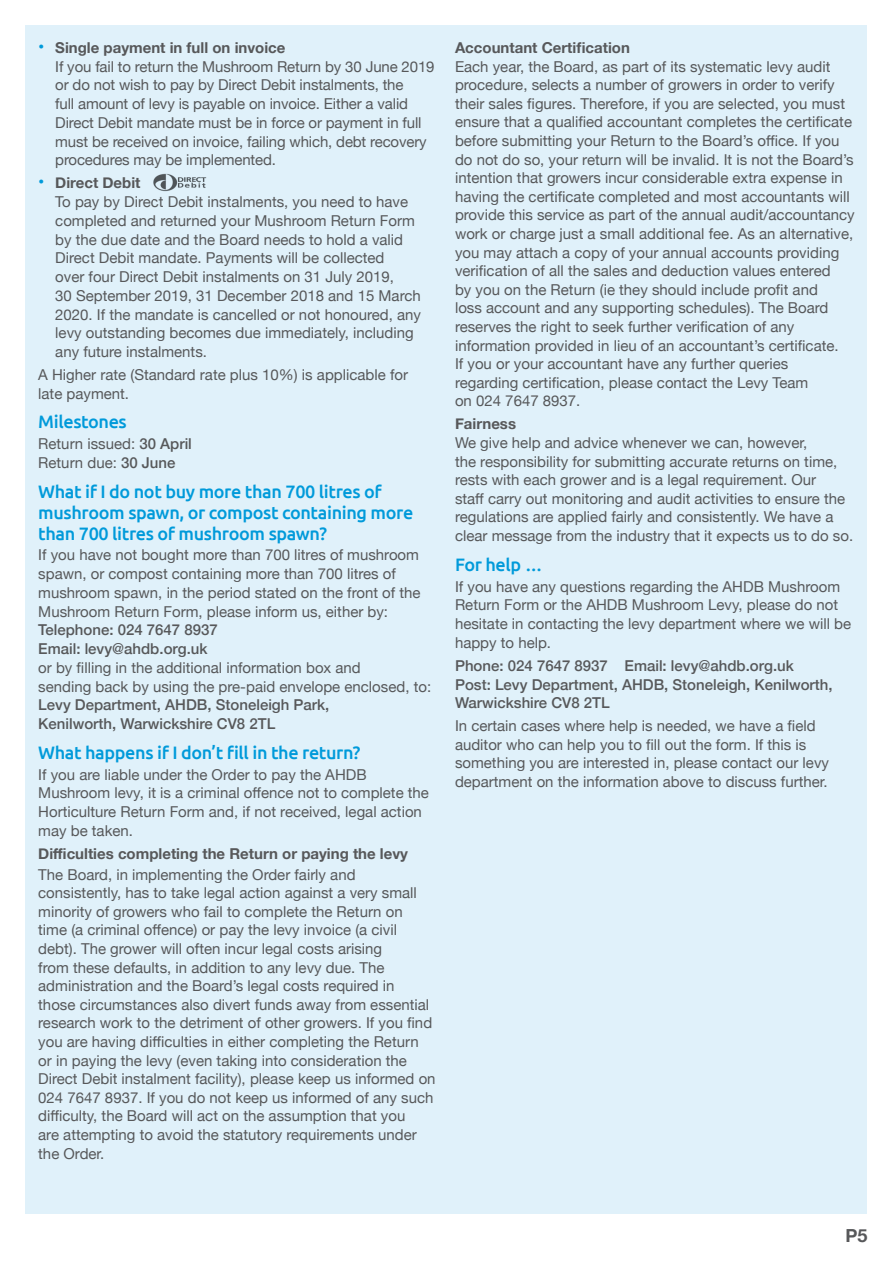
<style>
.page{position:relative;width:893px;height:1263px;background:#fff}
.page>*{position:absolute;margin:0;border:0;box-sizing:border-box;transform-origin:0 0}
.t1{font:500 18px/21px "Ubuntu";letter-spacing:-.02em;color:#009ada}
.t2{font:700 18px "Helvetica Neue";color:#57585a}
.t3{font:15px/18.6px "Helvetica Neue";color:#57585a}
.t4{font:500 15px/18.8px "Helvetica Neue";color:#57585a}
.t5{font:700 15px "Helvetica Neue";color:#57585a}
.s1{font-weight:700;font-size:18px;color:#009ada}
.s2{font-weight:700}
.s3{font-weight:500}
</style>
<div class="page">
<div style="left:26px;top:26px;width:841px;height:1188px;background:#e0f1fa"></div>
<img style="left:153px;top:173px;width:54px;height:19px">
<p class="t3" style="left:55px;top:39px;width:381px;text-indent:-17px"><span class="s1">•</span> <span class="s2">Single payment in full on invoice<br></span>If you fail to return the Mushroom Return by 30 June 2019 or do not wish to pay by Direct Debit instalments, the<br>full amount of levy is payable on invoice. Either a valid Direct Debit mandate must be in force or payment in full must be received on invoice, failing which, debt recovery procedures may be implemented.</p>
<p class="t3" style="left:55px;top:175px;width:367px;text-indent:-17px"><span class="s1">•</span> <span class="s2">Direct Debit<br></span>To pay by Direct Debit instalments, you need to have completed and returned your Mushroom Return Form by the due date and the Board needs to hold a valid Direct Debit mandate. Payments will be collected<br>over four Direct Debit instalments on 31 July 2019,<br>30 September 2019, 31 December 2018 and 15 March 2020. If the mandate is cancelled or not honoured, any levy outstanding becomes due immediately, including any future instalments.</p>
<p class="t3" style="left:38px;top:366px;width:371px">A Higher rate (Standard rate plus 10%) is applicable for late payment.</p>
<p class="t1" style="left:38px;top:411px;width:90px">Milestones</p>
<p class="t3" style="left:38px;top:435px;width:155px">Return issued: <span class="s3">30 April<br></span>Return due: <span class="s3">30 June</span></p>
<p class="t1" style="left:38px;top:480px;width:377px">What if I do not buy more than 700 litres of mushroom spawn, or compost containing more than 700 litres of mushroom spawn?</p>
<p class="t3" style="left:38px;top:547px;width:384px">If you have not bought more than 700 litres of mushroom spawn, or compost containing more than 700 litres of mushroom spawn, in the period stated on the front of the Mushroom Return Form, please inform us, either by:</p>
<p class="t4" style="left:38px;top:619px;width:181px">Telephone: 024 7647 8937<br>Email: levy@ahdb.org.uk</p>
<p class="t3" style="left:38px;top:659px;width:394px">or by filling in the additional information box and<br>sending back by using the pre-paid envelope enclosed, to:</p>
<p class="t4" style="left:38px;top:694px;width:293px">Levy Department, AHDB, Stoneleigh Park,<br>Kenilworth, Warwickshire CV8 2TL</p>
<p class="t1" style="left:38px;top:741px;width:324px">What happens if I don’t fill in the return?</p>
<p class="t3" style="left:38px;top:766px;width:392px">If you are liable under the Order to pay the AHDB Mushroom levy, it is a criminal offence not to complete the Horticulture Return Form and, if not received, legal action may be taken.</p>
<p class="t5" style="left:38px;top:842px;width:371px">Difficulties completing the Return or paying the levy</p>
<p class="t3" style="left:38px;top:866px;width:399px">The Board, in implementing the Order fairly and consistently, has to take legal action against a very small minority of growers who fail to complete the Return on<br>time (a criminal offence) or pay the levy invoice (a civil debt). The grower will often incur legal costs arising<br>from these defaults, in addition to any levy due. The administration and the Board’s legal costs required in<br>those circumstances also divert funds away from essential research work to the detriment of other growers. If you find you are having difficulties in either completing the Return or in paying the levy (even taking into consideration the Direct Debit instalment facility), please keep us informed on 024 7647 8937. If you do not keep us informed of any such difficulty, the Board will act on the assumption that you<br>are attempting to avoid the statutory requirements under the Order.</p>
<p class="t5" style="left:455px;top:36px;width:176px">Accountant Certification</p>
<p class="t3" style="left:455px;top:58px;width:401px">Each year, the Board, as part of its systematic levy audit procedure, selects a number of growers in order to verify their sales figures. Therefore, if you are selected, you must ensure that a qualified accountant completes the certificate before submitting your Return to the Board’s office. If you do not do so, your return will be invalid. It is not the Board’s intention that growers incur considerable extra expense in having the certificate completed and most accountants will provide this service as part of the annual audit/accountancy work or charge just a small additional fee. As an alternative, you may attach a copy of your annual accounts providing verification of all the sales and deduction values entered<br>by you on the Return (ie they should include profit and<br>loss account and any supporting schedules). The Board reserves the right to seek further verification of any information provided in lieu of an accountant’s certificate.<br>If you or your accountant have any further queries regarding certification, please contact the Levy Team<br>on 024 7647 8937.</p>
<p class="t5" style="left:455px;top:412px;width:63px">Fairness</p>
<p class="t3" style="left:455px;top:434px;width:400px">We give help and advice whenever we can, however,<br>the responsibility for submitting accurate returns on time, rests with each grower and is a legal requirement. Our<br>staff carry out monitoring and audit activities to ensure the regulations are applied fairly and consistently. We have a clear message from the industry that it expects us to do so.</p>
<p class="t1" style="left:455px;top:553px;width:89px">For help …</p>
<p class="t3" style="left:455px;top:578px;width:398px">If you have any questions regarding the AHDB Mushroom Return Form or the AHDB Mushroom Levy, please do not hesitate in contacting the levy department where we will be happy to help.</p>
<p class="t4" style="left:455px;top:655px;width:379px">Phone: 024 7647 8937 Email: levy@ahdb.org.uk<br>Post: Levy Department, AHDB, Stoneleigh, Kenilworth,<br>Warwickshire CV8 2TL</p>
<p class="t3" style="left:455px;top:717px;width:375px">In certain cases where help is needed, we have a field auditor who can help you to fill out the form. If this is something you are interested in, please contact our levy department on the information above to discuss further.</p>
<p class="t2" style="left:845px;top:1221px;width:24px">P5</p>
</div>
